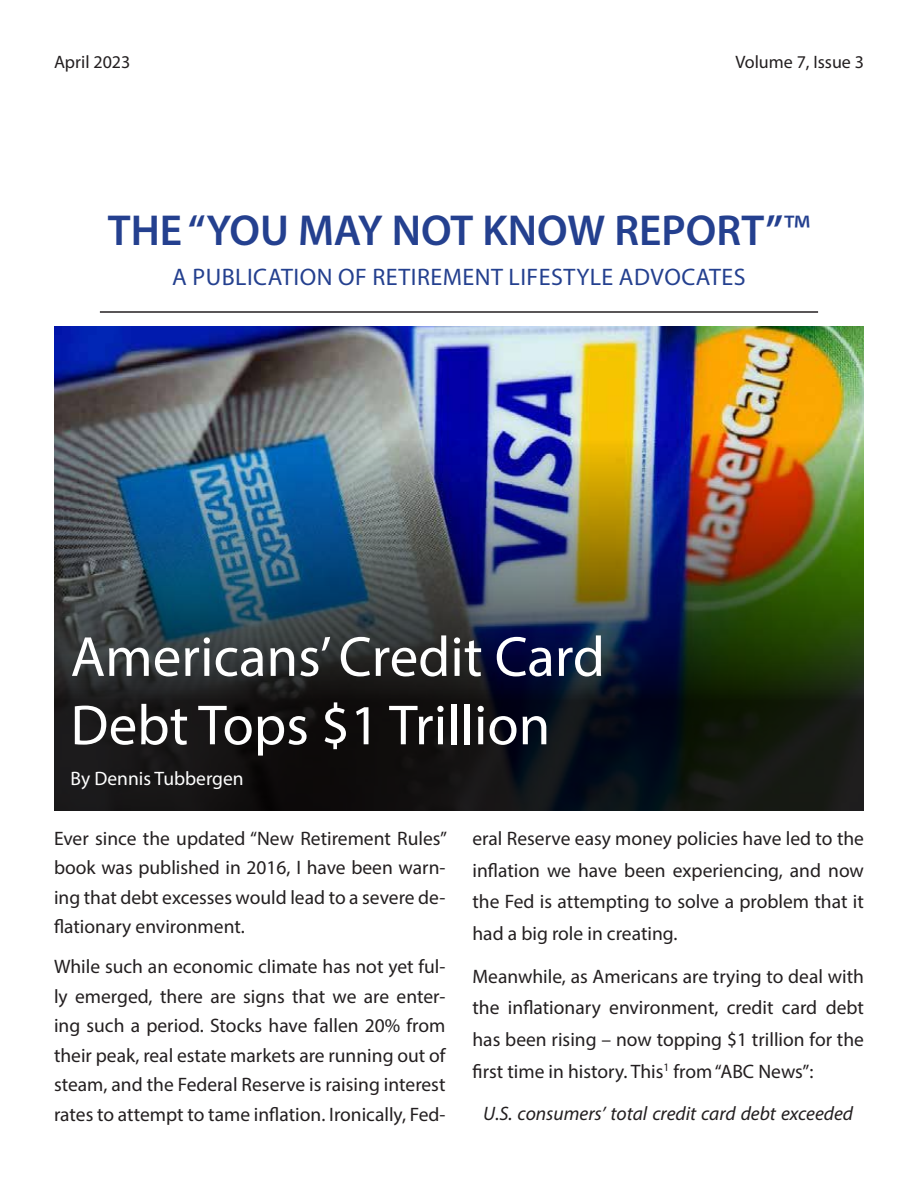
<style>
.page{position:relative;width:918px;height:1188px;background:#fff}
.page>*{position:absolute;margin:0;border:0;box-sizing:border-box;transform-origin:0 0}
.t1{font:57px/68.4px "Myriad Pro";color:#fff}
.t2{font:43.5px "Myriad Variable Concept";color:#24408f}
.t3{font:24px "Myriad Pro";letter-spacing:.02em;color:#24408f}
.t4{font:19.5px/29.4px "Myriad Pro";color:#231f20;text-align:justify}
.t5{font:italic 19.5px "Myriad Pro";color:#231f20}
.t6{font:19.5px "Myriad Pro";color:#fff}
.t7{font:18px "Myriad Pro";color:#231f20}
.s1{font-family:"Myriad Pro"}
</style>
<div class="page">
<hr style="left:100px;top:311px;width:718px;height:2px;background:#231f20">
<img style="left:54px;top:326px;width:810px;height:54px">
<img style="left:54px;top:380px;width:810px;height:430px">
<p class="t7" style="left:54px;top:50px;width:78px">April 2023</p>
<p class="t7" style="left:735px;top:50px;width:130px">Volume 7, Issue 3</p>
<h2 class="t2" style="left:108px;top:205px;width:704px">THE “YOU MAY NOT KNOW REPORT”<span class="s1">™</span></h2>
<p class="t3" style="left:172px;top:262px;width:575px">A PUBLICATION OF RETIREMENT LIFESTYLE ADVOCATES</p>
<h1 class="t1" style="left:70px;top:622px;width:536px">Americans’ Credit Card<br>Debt Tops $1 Trillion</h1>
<p class="t6" style="left:70px;top:766px;width:175px">By Dennis Tubbergen</p>
<p class="t4" style="left:54px;top:823px;width:395px">Ever since the updated “New Retirement Rules” book was published in 2016, I have been warn&shy;ing that debt excesses would lead to a severe de&shy;flationary environment.</p>
<p class="t4" style="left:54px;top:952px;width:393px">While such an economic climate has not yet ful&shy;ly emerged, there are signs that we are enter&shy;ing such a period. Stocks have fallen 20% from their peak, real estate markets are running out of steam, and the Federal Reserve is raising interest rates to attempt to tame inflation. Ironically, Fed-</p>
<p class="t4" style="left:473px;top:822px;width:393px;line-height:31.8px">eral Reserve easy money policies have led to the inflation we have been experiencing, and now the Fed is attempting to solve a problem that it had a big role in creating.</p>
<p class="t4" style="left:473px;top:960px;width:393px;line-height:31.8px">Meanwhile, as Americans are trying to deal with the inflationary environment, credit card debt has been rising – now topping $1 trillion for the first time in history. This<sup>1</sup> from “ABC News”:</p>
<p class="t5" style="left:483px;top:1102px;width:371px">U.S. consumers’ total credit card debt exceeded</p>
</div>
